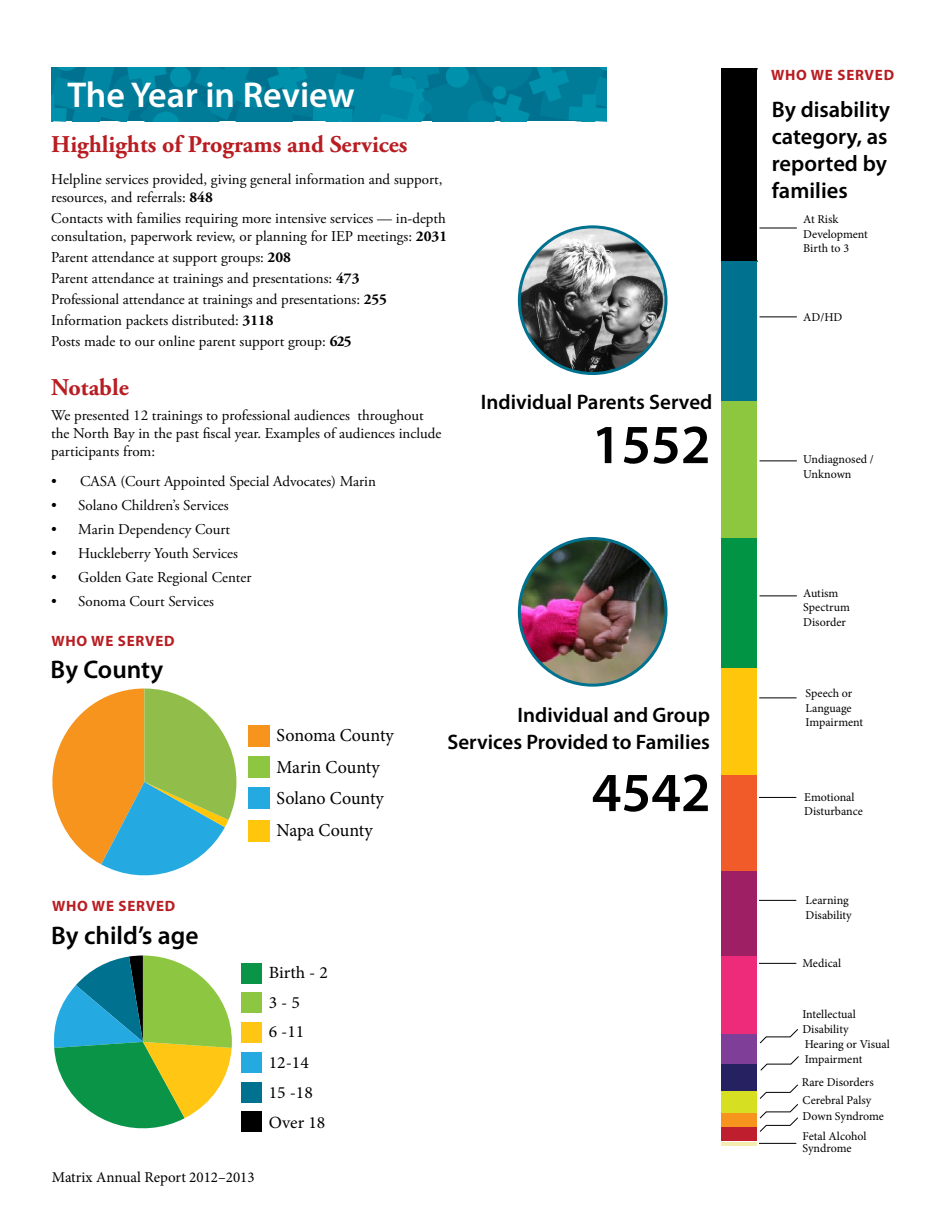
<style>
.page{position:relative;width:945px;height:1215px;background:#fff}
.page>*{position:absolute;margin:0;border:0;box-sizing:border-box;transform-origin:0 0}
.t1{font:600 55.5px "Myriad Pro";color:#000}
.t2{font:600 36px "Myriad Pro";color:#fff}
.t3{font:600 25.5px "Myriad Pro";color:#000}
.t4{font:700 24px "Adobe Garamond Pro";color:#b81d22}
.t5{font:600 22.5px/27px "Myriad Pro";color:#000}
.t6{font:600 21px/27px "Myriad Pro";color:#000;text-align:right}
.t7{font:18.3px/31.8px "Minion Pro";letter-spacing:-.005em;color:#000}
.t8{font:17.1px/30px "Minion Pro";color:#000}
.t9{font:15px/18px "Adobe Garamond Pro";color:#000}
.t10{font:700 15px "Myriad Pro";letter-spacing:.05em;color:#b81d22}
.t11{font:15px "Minion Pro";color:#000}
.t12{font:12px/14.4px "Minion Pro";color:#000}
.s1{font-weight:700}
</style>
<div class="page">
<svg style="left:51px;top:68px;width:556px;height:54px;background:#01829e"></svg>
<div style="left:419px;top:101px;width:13px;height:13px;background:#0086a2;border-radius:50%"></div>
<hr style="left:760px;top:228px;width:37px;height:1px;background:#000">
<hr style="left:760px;top:316px;width:37px;height:1px;background:#000">
<hr style="left:760px;top:460px;width:37px;height:1px;background:#000">
<hr style="left:760px;top:596px;width:37px;height:1px;background:#000">
<hr style="left:759px;top:797px;width:37px;height:1px;background:#000">
<hr style="left:759px;top:900px;width:37px;height:1px;background:#000">
<hr style="left:759px;top:963px;width:37px;height:1px;background:#000">
<hr style="left:759px;top:1143px;width:37px;height:1px;background:#000">
<hr style="left:759px;top:698px;width:38px;height:1px;background:#000">
<svg style="left:760px;top:1056px;width:39px;height:15px"></svg>
<svg style="left:759px;top:1029px;width:39px;height:15px"></svg>
<svg style="left:759px;top:1084px;width:39px;height:48px"></svg>
<div style="left:722px;top:68px;width:36px;height:193px;background:#000"></div>
<div style="left:722px;top:261px;width:36px;height:140px;background:#00728f"></div>
<div style="left:722px;top:401px;width:36px;height:137px;background:#8dc63f"></div>
<div style="left:722px;top:538px;width:36px;height:130px;background:#009444"></div>
<div style="left:722px;top:668px;width:36px;height:107px;background:#ffc60b"></div>
<div style="left:722px;top:775px;width:36px;height:97px;background:#f15a29"></div>
<div style="left:722px;top:871px;width:36px;height:85px;background:#9e1f63"></div>
<div style="left:722px;top:956px;width:36px;height:78px;background:#ee2a7b"></div>
<div style="left:722px;top:1034px;width:36px;height:31px;background:#7f3f98"></div>
<div style="left:722px;top:1065px;width:36px;height:26px;background:#262262"></div>
<div style="left:722px;top:1091px;width:36px;height:22px;background:#d7df23"></div>
<div style="left:722px;top:1113px;width:36px;height:15px;background:#f7941e"></div>
<div style="left:722px;top:1128px;width:36px;height:13px;background:#be1e2d"></div>
<hr style="left:722px;top:1142px;width:36px;height:4px;background:#f5ecaf">
<svg style="left:54px;top:956px;width:178px;height:173px"></svg>
<div style="left:241px;top:963px;width:21px;height:20px;background:#099447"></div>
<div style="left:241px;top:992px;width:21px;height:21px;background:#8dc640"></div>
<div style="left:241px;top:1022px;width:21px;height:20px;background:#ffc613"></div>
<div style="left:241px;top:1053px;width:21px;height:20px;background:#25a9e1"></div>
<div style="left:241px;top:1082px;width:21px;height:20px;background:#00718f"></div>
<div style="left:241px;top:1111px;width:21px;height:21px;background:#000"></div>
<div style="left:248px;top:725px;width:22px;height:22px;background:#f7941e"></div>
<div style="left:248px;top:756px;width:22px;height:22px;background:#8dc640"></div>
<div style="left:248px;top:788px;width:22px;height:21px;background:#25a9e1"></div>
<div style="left:248px;top:820px;width:22px;height:22px;background:#ffc60b"></div>
<svg style="left:52px;top:688px;width:184px;height:188px"></svg>
<img style="left:519px;top:227px;width:147px;height:147px;border-radius:73px">
<div style="left:518px;top:225px;width:150px;height:150px;border:3px solid #00728f;border-radius:50%"></div>
<img style="left:519px;top:538px;width:147px;height:147px;border-radius:73px">
<div style="left:518px;top:537px;width:150px;height:150px;border:3px solid #00728f;border-radius:50%"></div>
<h2 class="t2" style="left:67px;top:72px;width:289px">The Year in Review</h2>
<h3 class="t4" style="left:51px;top:131px;width:358px">Highlights of Programs and Services</h3>
<p class="t9" style="left:51px;top:171px;width:393px">Helpline services provided, giving general information and support, resources, and referrals: <span class="s1">848</span></p>
<p class="t9" style="left:51px;top:210px;width:397px">Contacts with families requiring more intensive services — in-depth consultation, paperwork review, or planning for IEP meetings: <span class="s1">2031</span></p>
<p class="t9" style="left:51px;top:247px;width:337px;line-height:21px">Parent attendance at support groups: <span class="s1">208<br></span>Parent attendance at trainings and presentations: <span class="s1">473<br></span>Professional attendance at trainings and presentations: <span class="s1">255<br></span>Information packets distributed: <span class="s1">3118<br></span>Posts made to our online parent support group: <span class="s1">625</span></p>
<h3 class="t4" style="left:51px;top:373px;width:79px">Notable</h3>
<p class="t9" style="left:51px;top:406px;width:392px">We presented 12 trainings to professional audiences throughout the North Bay in the past fiscal year. Examples of audiences include participants from:</p>
<p class="t9" style="left:51px;top:473px;width:326px">• CASA (Court Appointed Special Advocates) Marin</p>
<p class="t9" style="left:51px;top:497px;width:179px">• Solano Children’s Services</p>
<p class="t9" style="left:51px;top:521px;width:180px">• Marin Dependency Court</p>
<p class="t9" style="left:51px;top:545px;width:188px">• Huckleberry Youth Services</p>
<p class="t9" style="left:51px;top:569px;width:202px">• Golden Gate Regional Center</p>
<p class="t9" style="left:51px;top:593px;width:164px">• Sonoma Court Services</p>
<p class="t10" style="left:51px;top:631px;width:125px">WHO WE SERVED</p>
<h3 class="t3" style="left:51px;top:654px;width:114px">By County</h3>
<h3 class="t6" style="left:481px;top:388px;width:233px">Individual Parents Served</h3>
<h1 class="t1" style="left:592px;top:409px;width:120px">1552</h1>
<p class="t7" style="left:277px;top:719px;width:119px">Sonoma County<br>Marin County<br>Solano County<br>Napa County</p>
<p class="t10" style="left:52px;top:896px;width:125px">WHO WE SERVED</p>
<h3 class="t3" style="left:51px;top:919px;width:149px">By child’s age</h3>
<p class="t8" style="left:269px;top:958px;width:61px">Birth - 2<br>3 - 5<br>6 -11<br>12-14<br>15 -18<br>Over 18</p>
<p class="t11" style="left:52px;top:1167px;width:204px">Matrix Annual Report 2012–2013</p>
<h3 class="t6" style="left:447px;top:701px;width:264px">Individual and Group<br>Services Provided to Families</h3>
<h1 class="t1" style="left:592px;top:757px;width:120px">4542</h1>
<p class="t10" style="left:771px;top:65px;width:125px">WHO WE SERVED</p>
<h3 class="t5" style="left:772px;top:96px;width:120px">By disability category, as reported by families</h3>
<p class="t12" style="left:803px;top:212px;width:66px">At Risk<br>Development<br>Birth to 3</p>
<p class="t12" style="left:803px;top:310px;width:41px">AD/HD</p>
<p class="t12" style="left:803px;top:452px;width:72px">Undiagnosed /<br>Unknown</p>
<p class="t12" style="left:803px;top:586px;width:48px">Autism<br>Spectrum<br>Disorder</p>
<p class="t12" style="left:806px;top:686px;width:59px">Speech or<br>Language<br>Impairment</p>
<p class="t12" style="left:804px;top:790px;width:60px">Emotional<br>Disturbance</p>
<p class="t12" style="left:806px;top:893px;width:48px">Learning<br>Disability</p>
<p class="t12" style="left:803px;top:956px;width:40px">Medical</p>
<p class="t12" style="left:802px;top:1007px;width:55px">Intellectual<br>Disability</p>
<p class="t12" style="left:805px;top:1037px;width:87px">Hearing or Visual<br>Impairment</p>
<p class="t12" style="left:802px;top:1075px;width:73px">Rare Disorders</p>
<p class="t12" style="left:803px;top:1093px;width:70px">Cerebral Palsy</p>
<p class="t12" style="left:803px;top:1109px;width:83px">Down Syndrome</p>
<p class="t12" style="left:803px;top:1130px;width:65px;line-height:12px">Fetal Alcohol<br>Syndrome</p>
</div>
